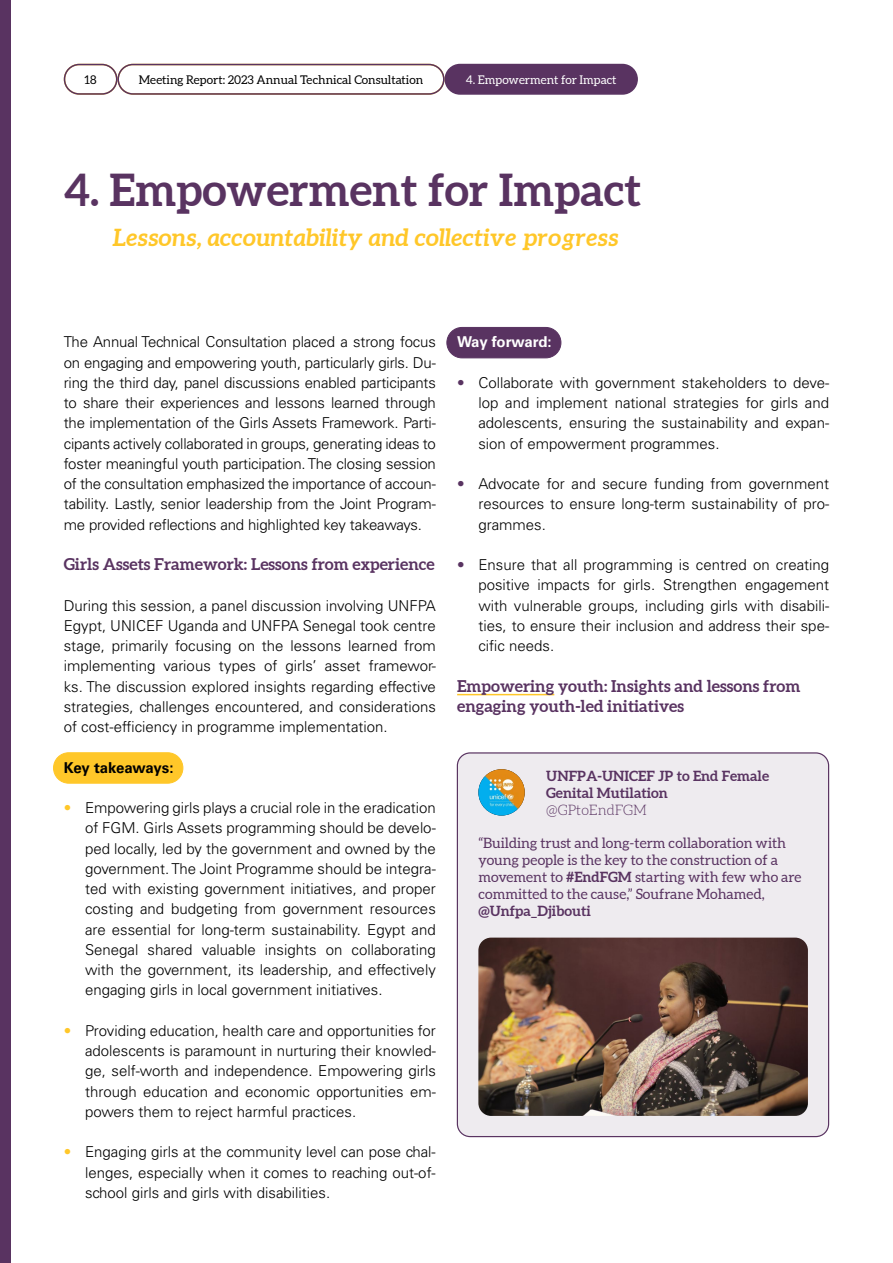
<style>
.page{position:relative;width:893px;height:1263px;background:#fff}
.page>*{position:absolute;margin:0;border:0;box-sizing:border-box;transform-origin:0 0}
.t1{font:700 45px "Aleo";color:#593361}
.t2{font:italic 700 24px "Aleo";color:#ffc729}
.t3{font:700 16.5px/20.2px "Aleo";color:#593361}
.t4{font:300 15px/20.2px "Univers LT Std";color:#000;text-align:justify}
.t5{font:700 15px "Univers LT Std";letter-spacing:-.015em;color:#000}
.t6{font:700 15px "Univers LT Std";letter-spacing:-.02em;color:#fff}
.t7{font:14.25px/17.1px "Aleo";color:#593361}
.t8{font:700 14.25px/17.1px "Aleo";color:#593361}
.t9{font:300 14.25px "Aleo";color:#593361}
.t10{font:12px "Aleo";color:#000}
.t11{font:12px "Aleo";color:#fff}
.s1{color:#ffc729}
.s2{color:#593361}
.s3{font-weight:700}
</style>
<div class="page">
<div style="left:0;top:0;width:11px;height:1263px;background:#593361"></div>
<div style="left:64px;top:64px;width:53px;height:31px;border:2px solid #593361;border-radius:15px"></div>
<div style="left:117px;top:64px;width:328px;height:31px;border:2px solid #593361;border-radius:15px"></div>
<div style="left:447px;top:327px;width:114px;height:31px;background:#593361;border-radius:15px"></div>
<div style="left:446px;top:327px;width:115px;height:31px;border:1px solid #593361;border-radius:15px"></div>
<div style="left:54px;top:753px;width:129px;height:30px;background:#ffc729;border-radius:15px"></div>
<div style="left:53px;top:752px;width:130px;height:31px;border:1px solid #ffc729;border-radius:15px"></div>
<div style="left:445px;top:65px;width:192px;height:29px;background:#593361;border-radius:15px"></div>
<div style="left:445px;top:64px;width:193px;height:31px;border:2px solid #593361;border-radius:15px"></div>
<hr style="left:457px;top:694px;width:97px;height:1px;background:#ffc729">
<div style="left:457px;top:752px;width:372px;height:385px;background:#eeebef;border-radius:13px"></div>
<div style="left:457px;top:752px;width:372px;height:385px;border:1px solid #593361;border-radius:13px"></div>
<img style="left:478px;top:937px;width:330px;height:179px">
<img style="left:478px;top:769px;width:47px;height:46px;border-radius:23px">
<p class="t10" style="left:85px;top:73px;width:14px">18</p>
<p class="t10" style="left:139px;top:73px;width:286px">Meeting Report: 2023 Annual Technical Consultation</p>
<p class="t11" style="left:466px;top:73px;width:152px">4. Empowerment for Impact</p>
<h1 class="t1" style="left:64px;top:162px;width:579px">4. Empowerment for Impact</h1>
<h2 class="t2" style="left:112px;top:223px;width:508px">Lessons, accountability and collective progress</h2>
<p class="t4" style="left:64px;top:332px;width:374px">The Annual Technical Consultation placed a strong focus on engaging and empowering youth, particularly girls. Du&shy;ring the third day, panel discussions enabled participants to share their experiences and lessons learned through the implementation of the Girls Assets Framework. Parti&shy;cipants actively collaborated in groups, generating ideas to foster meaningful youth participation. The closing session of the consultation emphasized the importance of accoun&shy;tability. Lastly, senior leadership from the Joint Program&shy;me provided reflections and highlighted key takeaways.</p>
<p class="t3" style="left:64px;top:555px;width:372px">Girls Assets Framework: Lessons from experience</p>
<p class="t4" style="left:64px;top:595px;width:374px">During this session, a panel discussion involving UNFPA Egypt, UNICEF Uganda and UNFPA Senegal took centre stage, primarily focusing on the lessons learned from implementing various types of girls’ asset framewor&shy;ks. The discussion explored insights regarding effective strategies, challenges encountered, and considerations of cost-efficiency in programme implementation.</p>
<p class="t5" style="left:64px;top:758px;width:111px">Key takeaways:</p>
<p class="t4" style="left:85px;top:798px;width:352px;text-indent:-21px"><span class="s1">•</span> Empowering girls plays a crucial role in the eradication of FGM. Girls Assets programming should be develo&shy;ped locally, led by the government and owned by the government. The Joint Programme should be integra&shy;ted with existing government initiatives, and proper costing and budgeting from government resources are essential for long-term sustainability. Egypt and Senegal shared valuable insights on collaborating with the government, its leadership, and effectively engaging girls in local government initiatives.</p>
<p class="t4" style="left:85px;top:1020px;width:352px;text-indent:-21px"><span class="s1">•</span> Providing education, health care and opportunities for adolescents is paramount in nurturing their knowled&shy;ge, self-worth and independence. Empowering girls through education and economic opportunities em&shy;powers them to reject harmful practices.</p>
<p class="t4" style="left:85px;top:1142px;width:352px;text-indent:-21px"><span class="s1">•</span> Engaging girls at the community level can pose chal&shy;lenges, especially when it comes to reaching out-of&shy;school girls and girls with disabilities.</p>
<p class="t6" style="left:457px;top:333px;width:96px">Way forward:</p>
<p class="t4" style="left:478px;top:372px;width:352px;text-indent:-21px"><span class="s2">•</span> Collaborate with government stakeholders to deve&shy;lop and implement national strategies for girls and adolescents, ensuring the sustainability and expan&shy;sion of empowerment programmes.</p>
<p class="t4" style="left:478px;top:474px;width:352px;text-indent:-21px"><span class="s2">•</span> Advocate for and secure funding from government resources to ensure long-term sustainability of pro&shy;grammes.</p>
<p class="t4" style="left:478px;top:555px;width:352px;text-indent:-21px"><span class="s2">•</span> Ensure that all programming is centred on creating positive impacts for girls. Strengthen engagement with vulnerable groups, including girls with disabili&shy;ties, to ensure their inclusion and address their spe&shy;cific needs.</p>
<p class="t3" style="left:457px;top:676px;width:345px">Empowering youth: Insights and lessons from engaging youth-led initiatives</p>
<p class="t8" style="left:546px;top:768px;width:224px">UNFPA-UNICEF JP to End Female<br>Genital Mutilation</p>
<p class="t9" style="left:546px;top:802px;width:102px">@GPtoEndFGM</p>
<p class="t7" style="left:478px;top:835px;width:325px">“Building trust and long-term collaboration with young people is the key to the construction of a movement to <span class="s3">#EndFGM</span> starting with few who are committed to the cause,” Soufrane Mohamed,</p>
<p class="t8" style="left:478px;top:903px;width:114px">@Unfpa_Djibouti</p>
</div>
